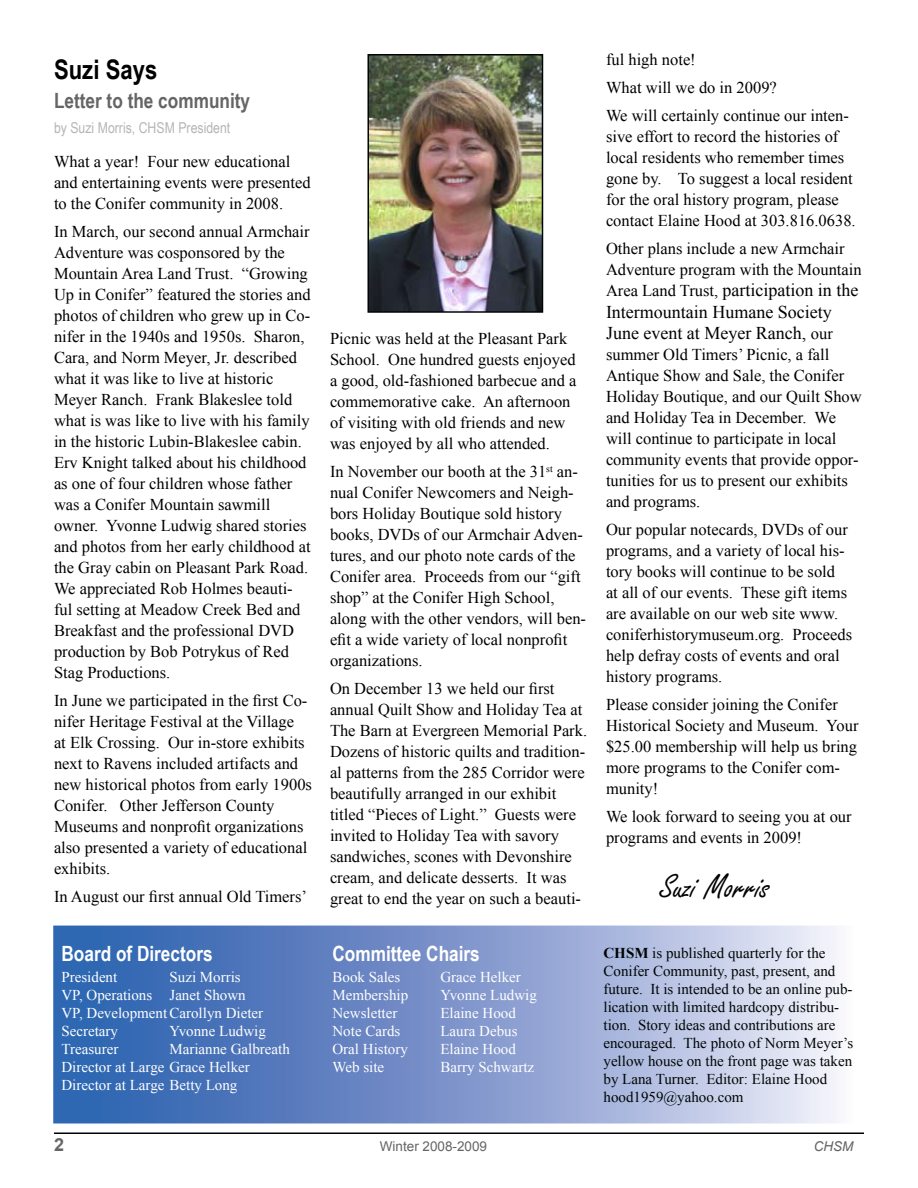
<style>
.page{position:relative;width:918px;height:1188px;background:#fff}
.page>*{position:absolute;margin:0;border:0;box-sizing:border-box;transform-origin:0 0}
.t1{font:36px "Freestyle Script";color:#000}
.t2{font:700 27px "Arial Narrow";color:#000}
.t3{font:700 21px "Arial Narrow";color:#fff}
.t4{font:700 21px "Arial Narrow";color:#666465}
.t5{font:18px/21.6px "Times New Roman";color:#000}
.t6{font:700 18px "Arial";color:#666465}
.t7{font:16.5px/21px "Times New Roman";color:#000}
.t8{font:15px/18px "Times New Roman";color:#fff}
.t9{font:15px/18px "Times New Roman";color:#000606}
.t10{font:15px "Arial Narrow";color:#b5b5b5}
.t11{font:13.5px "Arial";color:#666465}
.t12{font:italic 13.5px "Arial";color:#666465}
.s1{font-size:16.5px}
.s2{font-weight:700}
</style>
<div class="page">
<hr style="left:54px;top:1132px;width:810px;height:2px;background:#000">
<svg style="left:56px;top:929px;width:780px;height:191px;background:#819bcd"></svg>
<div style="left:53px;top:926px;width:812px;height:197px;border:2px solid #fff"></div>
<img style="left:371px;top:57px;width:169px;height:253px">
<div style="left:368px;top:54px;width:175px;height:259px;border:2px solid #000606"></div>
<h2 class="t2" style="left:54px;top:49px;width:105px">Suzi Says</h2>
<p class="t4" style="left:54px;top:84px;width:198px">Letter to the community</p>
<p class="t10" style="left:54px;top:117px;width:178px">by Suzi Morris, CHSM President</p>
<p class="t7" style="left:54px;top:151px;width:258px">What a year! Four new educational and entertaining events were presented to the Conifer community in 2008.</p>
<p class="t7" style="left:54px;top:221px;width:258px">In March, our second annual Armchair Adventure was cosponsored by the Mountain Area Land Trust. “Growing Up in Conifer” featured the stories and photos of children who grew up in Co&shy;nifer in the 1940s and 1950s. Sharon, Cara, and Norm Meyer, Jr. described what it was like to live at historic Meyer Ranch. Frank Blakeslee told what is was like to live with his family in the historic Lubin-Blakeslee cabin.<br>Erv Knight talked about his childhood as one of four children whose father was a Conifer Mountain sawmill owner. Yvonne Ludwig shared stories and photos from her early childhood at the Gray cabin on Pleasant Park Road.<br>We appreciated Rob Holmes beauti&shy;ful setting at Meadow Creek Bed and Breakfast and the professional DVD production by Bob Potrykus of Red Stag Productions.</p>
<p class="t7" style="left:54px;top:690px;width:260px">In June we participated in the first Co&shy;nifer Heritage Festival at the Village<br>at Elk Crossing. Our in-store exhibits next to Ravens included artifacts and new historical photos from early 1900s Conifer. Other Jefferson County Museums and nonprofit organizations also presented a variety of educational exhibits.</p>
<p class="t7" style="left:54px;top:885px;width:255px">In August our first annual Old Timers’</p>
<p class="t3" style="left:62px;top:937px;width:153px">Board of Directors</p>
<p class="t8" style="left:62px;top:968px;width:57px">President</p>
<p class="t8" style="left:62px;top:968px;width:203px;text-indent:108px">Suzi Morris<br>VP, Operations Janet Shown<br>VP, DevelopmentCarollyn Dieter<br>Secretary</p>
<p class="t8" style="left:170px;top:1022px;width:98px">Yvonne Ludwig</p>
<p class="t8" style="left:62px;top:1040px;width:230px;text-indent:108px">Marianne Galbreath<br>Director at Large Grace Helker<br>Director at Large Betty Long</p>
<p class="t8" style="left:62px;top:1040px;width:58px">Treasurer</p>
<p class="t7" style="left:330px;top:328px;width:248px">Picnic was held at the Pleasant Park School. One hundred guests enjoyed a good, old-fashioned barbecue and a commemorative cake. An afternoon of visiting with old friends and new was enjoyed by all who attended.</p>
<p class="t7" style="left:330px;top:461px;width:258px">In November our booth at the 31<sup>st</sup> an&shy;nual Conifer Newcomers and Neigh&shy;bors Holiday Boutique sold history books, DVDs of our Armchair Adven&shy;tures, and our photo note cards of the Conifer area. Proceeds from our “gift shop” at the Conifer High School, along with the other vendors, will ben&shy;efit a wide variety of local nonprofit organizations.</p>
<p class="t7" style="left:330px;top:678px;width:259px">On December 13 we held our first annual Quilt Show and Holiday Tea at The Barn at Evergreen Memorial Park.<br>Dozens of historic quilts and tradition&shy;al patterns from the 285 Corridor were beautifully arranged in our exhibit titled “Pieces of Light.” Guests were invited to Holiday Tea with savory sandwiches, scones with Devonshire cream, and delicate desserts. It was great to end the year on such a beauti-</p>
<p class="t3" style="left:333px;top:937px;width:149px">Committee Chairs</p>
<p class="t8" style="left:333px;top:968px;width:69px">Book Sales</p>
<p class="t8" style="left:441px;top:968px;width:82px">Grace Helker</p>
<p class="t8" style="left:333px;top:986px;width:77px">Membership</p>
<p class="t8" style="left:441px;top:986px;width:98px">Yvonne Ludwig</p>
<p class="t8" style="left:333px;top:1004px;width:66px">Newsletter</p>
<p class="t8" style="left:441px;top:1004px;width:77px">Elaine Hood</p>
<p class="t8" style="left:333px;top:1022px;width:69px">Note Cards</p>
<p class="t8" style="left:441px;top:1022px;width:79px">Laura Debus</p>
<p class="t8" style="left:333px;top:1040px;width:77px">Oral History</p>
<p class="t8" style="left:441px;top:1040px;width:77px">Elaine Hood</p>
<p class="t8" style="left:333px;top:1058px;width:53px">Web site</p>
<p class="t8" style="left:441px;top:1058px;width:95px">Barry Schwartz</p>
<p class="t7" style="left:606px;top:46px;width:244px;line-height:27.8px">ful high note!<br>What will we do in 2009?<br>We will certainly continue our inten-</p>
<p class="t7" style="left:606px;top:126px;width:251px">sive effort to record the histories of local residents who remember times gone by. To suggest a local resident for the oral history program, please contact Elaine Hood at 303.816.0638.</p>
<p class="t7" style="left:606px;top:237px;width:257px">Other plans include a new Armchair<br>Adventure program with the Mountain</p>
<p class="t5" style="left:606px;top:279px;width:254px"><span class="s1">Area Land Trust,</span> participation in the<br>Intermountain Humane Society<br>June event at Meyer Ranch, <span class="s1">our</span></p>
<p class="t7" style="left:606px;top:344px;width:257px">summer Old Timers’ Picnic, a fall<br>Antique Show and Sale, the Conifer<br>Holiday Boutique, and our Quilt Show and Holiday Tea in December. We will continue to participate in local community events that provide oppor&shy;tunities for us to present our exhibits and programs.</p>
<p class="t7" style="left:606px;top:519px;width:248px">Our popular notecards, DVDs of our programs, and a variety of local his&shy;tory books will continue to be sold<br>at all of our events. These gift items are available on our web site www. coniferhistorymuseum.org. Proceeds help defray costs of events and oral history programs.</p>
<p class="t7" style="left:606px;top:694px;width:254px">Please consider joining the Conifer<br>Historical Society and Museum. Your $25.00 membership will help us bring more programs to the Conifer com&shy;munity!</p>
<p class="t7" style="left:606px;top:805px;width:247px">We look forward to seeing you at our programs and events in 2009!</p>
<h1 class="t1" style="left:660px;top:868px;width:111px">Suzi Morris</h1>
<p class="t9" style="left:603px;top:943px;width:251px"><span class="s2">CHSM</span> is published quarterly for the Conifer Community, past, present, and future. It is intended to be an online pub&shy;lication with limited hardcopy distribu&shy;tion. Story ideas and contributions are encouraged. The photo of Norm Meyer’s yellow house on the front page was taken by Lana Turner. Editor: Elaine Hood hood1959@yahoo.com</p>
<p class="t6" style="left:54px;top:1133px;width:12px">2</p>
<p class="t11" style="left:380px;top:1137px;width:109px">Winter 2008-2009</p>
<p class="t12" style="left:814px;top:1137px;width:41px">CHSM</p>
</div>
